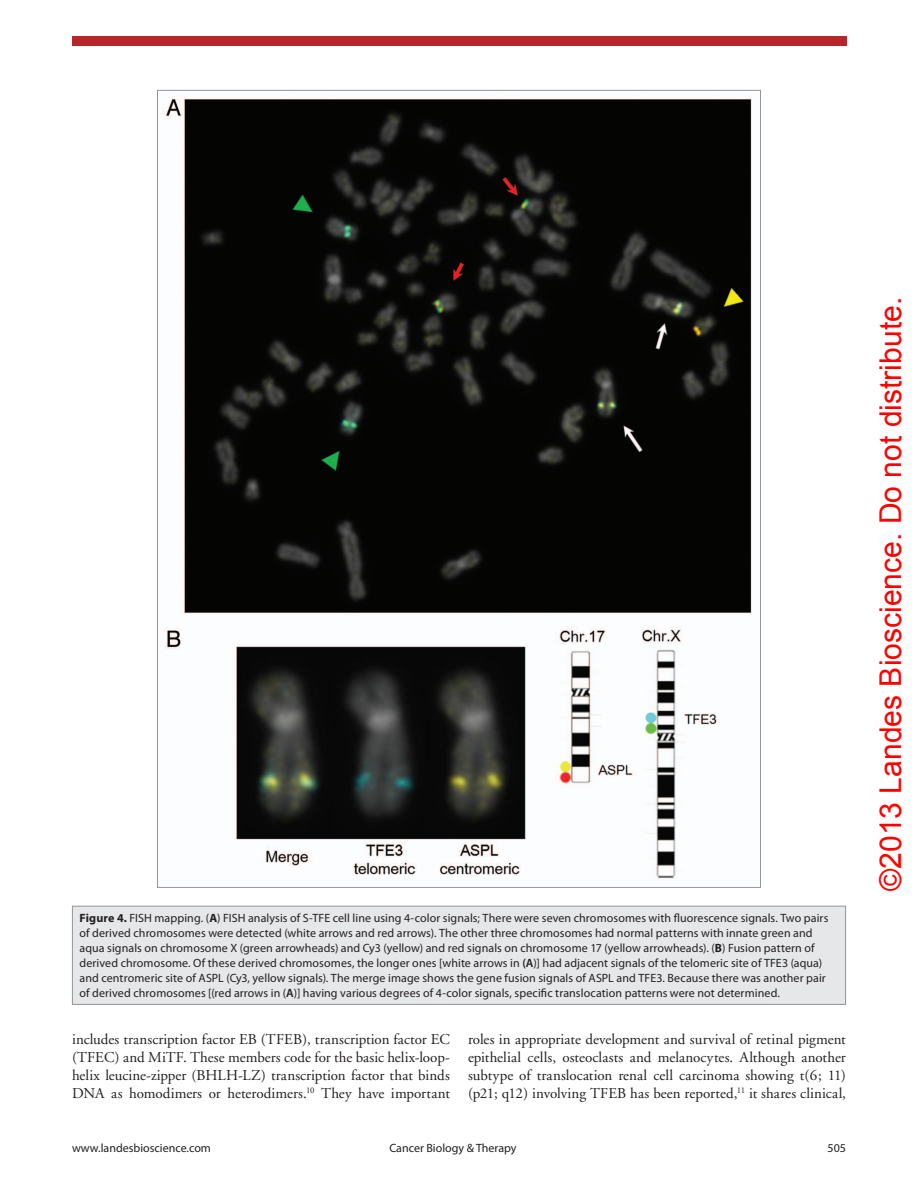
<style>
.page{position:relative;width:918px;height:1188px;background:#fff}
.page>*{position:absolute;margin:0;border:0;box-sizing:border-box;transform-origin:0 0}
.t1{font:30.15px "Arial";color:#f00}
.t2{font:15px/18px "Adobe Garamond";letter-spacing:.005em;color:#231f20;text-align:justify}
.t3{font:12px/15px "Myriad Pro";letter-spacing:.005em;color:#231f20}
.s1{font-weight:700}
.s2{font-weight:600}
</style>
<div class="page">
<div style="left:72px;top:36px;width:774px;height:10px;background:#b7262b"></div>
<div style="left:72px;top:906px;width:774px;height:98px;background:#e6e7e9"></div>
<div style="left:72px;top:906px;width:774px;height:99px;border:1px solid #939598"></div>
<img style="left:163px;top:96px;width:589px;height:784px">
<p class="t3" style="left:80px;top:911px;width:750px"><span class="s1">Figure 4.</span> FISH mapping. (<span class="s1">A</span>) FISH analysis of S-TFE cell line using 4-color signals; There were seven chromosomes with fluorescence signals. Two pairs of derived chromosomes were detected (white arrows and red arrows). The other three chromosomes had normal patterns with innate green and aqua signals on chromosome X (green arrowheads) and Cy3 (yellow) and red signals on chromosome 17 (yellow arrowheads). (<span class="s1">B</span>) Fusion pattern of derived chromosome. Of these derived chromosomes, the longer ones [white arrows in <span class="s2">(A</span>)] had adjacent signals of the telomeric site of TFE3 (aqua) and centromeric site of ASPL (Cy3, yellow signals). The merge image shows the gene fusion signals of ASPL and TFE3. Because there was another pair of derived chromosomes [(red arrows in (<span class="s2">A</span>)] having various degrees of 4-color signals, specific translocation patterns were not determined.</p>
<p class="t2" style="left:72px;top:1031px;width:379px">includes transcription factor EB (TFEB), transcription factor EC (TFEC) and MiTF. These members code for the basic helix-loop&shy;helix leucine-zipper (BHLH-LZ) transcription factor that binds DNA as homodimers or heterodimers.<sup>10</sup> They have important</p>
<p class="t2" style="left:468px;top:1031px;width:379px">roles in appropriate development and survival of retinal pigment epithelial cells, osteoclasts and melanocytes. Although another subtype of translocation renal cell carcinoma showing t(6; 11) (p21; q12) involving TFEB has been reported,<sup>11</sup> it shares clinical,</p>
<p class="t3" style="left:72px;top:1140px;width:140px">www.landesbioscience.com</p>
<p class="t3" style="left:389px;top:1140px;width:129px">Cancer Biology &amp; Therapy</p>
<p class="t3" style="left:828px;top:1140px;width:20px">505</p>
<h1 class="t1" style="left:871px;top:891px;width:595px;rotate:-90deg">©2013 Landes Bioscience. Do not distribute.</h1>
</div>
